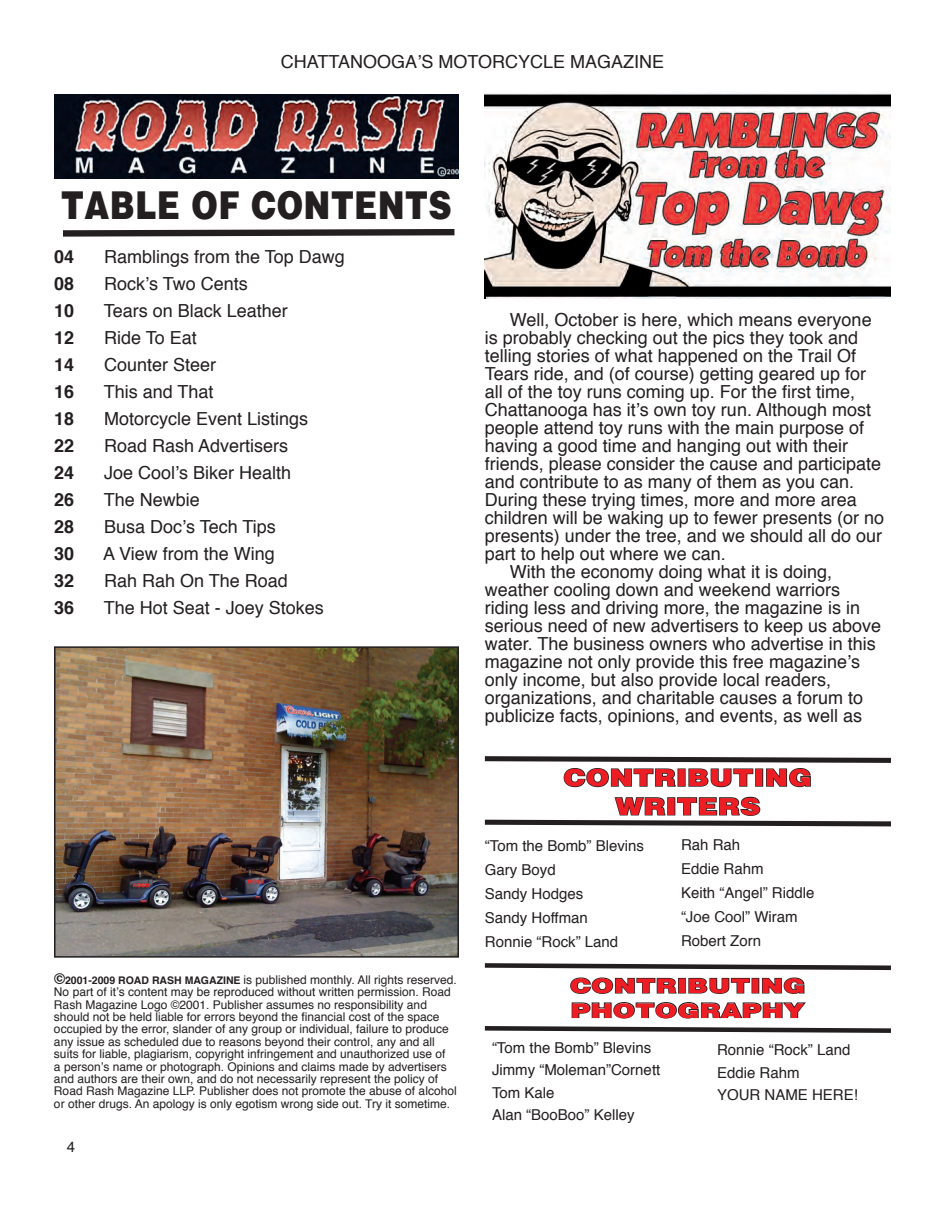
<style>
.page{position:relative;width:945px;height:1215px;background:#fff}
.page>*{position:absolute;margin:0;border:0;box-sizing:border-box;transform-origin:0 0}
.t1{font:900 39.3px "Helvetica";color:#231f20;scale:.83 1}
.t2{font:900 24px/28.8px "Helvetica";color:#ee1d23;text-align:center;scale:1.19 1}
.t3{font:900 20.4px/24.6px "Helvetica";color:#ee1d23;scale:1.32 1}
.t4{font:18px "Helvetica";color:#231f20}
.t5{font:700 18px "Helvetica";color:#231f20}
.t6{font:15px/24px "Helvetica";color:#231f20}
.t7{font:12px/12.3px "Helvetica";color:#231f20}
.s1{font-weight:700;font-size:15px}
.s2{font-weight:700;font-size:10.5px}
</style>
<div class="page">
<svg style="left:484px;top:963px;width:407px;height:70px"></svg>
<svg style="left:484px;top:756px;width:407px;height:71px"></svg>
<img style="left:54px;top:94px;width:405px;height:85px">
<svg style="left:63px;top:229px;width:392px;height:8px;background:#4f4c4d"></svg>
<img style="left:485px;top:93px;width:406px;height:206px">
<img style="left:56px;top:648px;width:401px;height:308px">
<div style="left:54px;top:646px;width:405px;height:312px;border:1px solid #231f20"></div>
<p class="t4" style="left:281px;top:48px;width:385px">CHATTANOOGA’S MOTORCYCLE MAGAZINE</p>
<p class="t1" style="left:61px;top:182px;width:473px">TABLE OF CONTENTS</p>
<p class="t5" style="left:54px;top:242px;width:22px">04</p>
<p class="t4" style="left:104px;top:243px;width:242px">Ramblings from the Top Dawg</p>
<p class="t5" style="left:54px;top:269px;width:22px">08</p>
<p class="t4" style="left:104px;top:270px;width:145px">Rock’s Two Cents</p>
<p class="t5" style="left:54px;top:296px;width:22px">10</p>
<p class="t4" style="left:104px;top:297px;width:186px">Tears on Black Leather</p>
<p class="t5" style="left:54px;top:323px;width:22px">12</p>
<p class="t4" style="left:104px;top:324px;width:94px">Ride To Eat</p>
<p class="t5" style="left:54px;top:350px;width:22px">14</p>
<p class="t4" style="left:104px;top:351px;width:114px">Counter Steer</p>
<p class="t5" style="left:54px;top:377px;width:22px">16</p>
<p class="t4" style="left:104px;top:378px;width:111px">This and That</p>
<p class="t5" style="left:54px;top:404px;width:22px">18</p>
<p class="t4" style="left:104px;top:405px;width:206px">Motorcycle Event Listings</p>
<p class="t5" style="left:54px;top:431px;width:22px">22</p>
<p class="t4" style="left:104px;top:432px;width:186px">Road Rash Advertisers</p>
<p class="t5" style="left:54px;top:458px;width:22px">24</p>
<p class="t4" style="left:104px;top:459px;width:189px">Joe Cool’s Biker Health</p>
<p class="t5" style="left:54px;top:485px;width:22px">26</p>
<p class="t4" style="left:104px;top:486px;width:98px">The Newbie</p>
<p class="t5" style="left:54px;top:512px;width:22px">28</p>
<p class="t4" style="left:104px;top:513px;width:173px">Busa Doc’s Tech Tips</p>
<p class="t5" style="left:54px;top:539px;width:22px">30</p>
<p class="t4" style="left:103px;top:540px;width:173px">A View from the Wing</p>
<p class="t5" style="left:54px;top:566px;width:22px">32</p>
<p class="t4" style="left:104px;top:567px;width:185px">Rah Rah On The Road</p>
<p class="t5" style="left:54px;top:593px;width:22px">36</p>
<p class="t4" style="left:104px;top:594px;width:222px">The Hot Seat - Joey Stokes</p>
<p class="t7" style="left:54px;top:974px;width:404px"><span class="s1">©</span><span class="s2">2001-2009 ROAD RASH MAGAZINE</span> is published monthly. All rights reserved.<br>No part of it’s content may be reproduced without written permission. Road Rash Magazine Logo ©2001. Publisher assumes no responsibility and should not be held liable for errors beyond the financial cost of the space occupied by the error, slander of any group or individual, failure to produce any issue as scheduled due to reasons beyond their control, any and all suits for liable, plagiarism, copyright infringement and unauthorized use of<br>a person’s name or photograph. Opinions and claims made by advertisers and authors are their own, and do not necessarily represent the policy of Road Rash Magazine LLP. Publisher does not promote the abuse of alcohol or other drugs. An apology is only egotism wrong side out. Try it sometime.</p>
<p class="t6" style="left:67px;top:1135px;width:10px">4</p>
<p class="t4" style="left:510px;top:306px;width:363px">Well, October is here, which means everyone</p>
<p class="t4" style="left:485px;top:324px;width:375px">is probably checking out the pics they took and</p>
<p class="t4" style="left:485px;top:342px;width:373px">telling stories of what happened on the Trail Of</p>
<p class="t4" style="left:485px;top:360px;width:383px">Tears ride, and (of course) getting geared up for</p>
<p class="t4" style="left:485px;top:378px;width:372px">all of the toy runs coming up. For the first time,</p>
<p class="t4" style="left:485px;top:396px;width:388px">Chattanooga has it’s own toy run. Although most</p>
<p class="t4" style="left:485px;top:414px;width:381px">people attend toy runs with the main purpose of</p>
<p class="t4" style="left:485px;top:432px;width:365px">having a good time and hanging out with their</p>
<p class="t4" style="left:485px;top:450px;width:398px">friends, please consider the cause and participate</p>
<p class="t4" style="left:485px;top:468px;width:371px">and contribute to as many of them as you can.</p>
<p class="t4" style="left:485px;top:486px;width:374px">During these trying times, more and more area</p>
<p class="t4" style="left:485px;top:504px;width:401px">children will be waking up to fewer presents (or no</p>
<p class="t4" style="left:485px;top:522px;width:399px">presents) under the tree, and we should all do our</p>
<p class="t4" style="left:485px;top:540px;width:243px">part to help out where we can.</p>
<p class="t4" style="left:510px;top:558px;width:324px">With the economy doing what it is doing,</p>
<p class="t4" style="left:485px;top:576px;width:357px">weather cooling down and weekend warriors</p>
<p class="t4" style="left:485px;top:594px;width:377px">riding less and driving more, the magazine is in</p>
<p class="t4" style="left:485px;top:612px;width:398px">serious need of new advertisers to keep us above</p>
<p class="t4" style="left:485px;top:630px;width:392px">water. The business owners who advertise in this</p>
<p class="t4" style="left:485px;top:648px;width:377px">magazine not only provide this free magazine’s</p>
<p class="t4" style="left:485px;top:666px;width:348px">only income, but also provide local readers,</p>
<p class="t4" style="left:485px;top:684px;width:380px">organizations, and charitable causes a forum to</p>
<p class="t4" style="left:485px;top:702px;width:379px">publicize facts, opinions, and events, as well as</p>
<p class="t2" style="left:564px;top:763px;width:210px">CONTRIBUTING<br>WRITERS</p>
<p class="t6" style="left:485px;top:834px;width:161px">“Tom the Bomb” Blevins<br>Gary Boyd<br>Sandy Hodges<br>Sandy Hoffman<br>Ronnie “Rock” Land</p>
<p class="t6" style="left:681px;top:833px;width:135px">Rah Rah<br>Eddie Rahm<br>Keith “Angel” Riddle “Joe Cool” Wiram<br>Robert Zorn</p>
<p class="t3" style="left:570px;top:973px;width:180px">CONTRIBUTING<br>PHOTOGRAPHY</p>
<p class="t6" style="left:492px;top:1037px;width:170px;line-height:22.5px">“Tom the Bomb” Blevins<br>Jimmy “Moleman”Cornett<br>Tom Kale<br>Alan “BooBoo” Kelley</p>
<p class="t6" style="left:717px;top:1039px;width:142px;line-height:22.5px">Ronnie “Rock” Land<br>Eddie Rahm<br>YOUR NAME HERE!</p>
</div>
